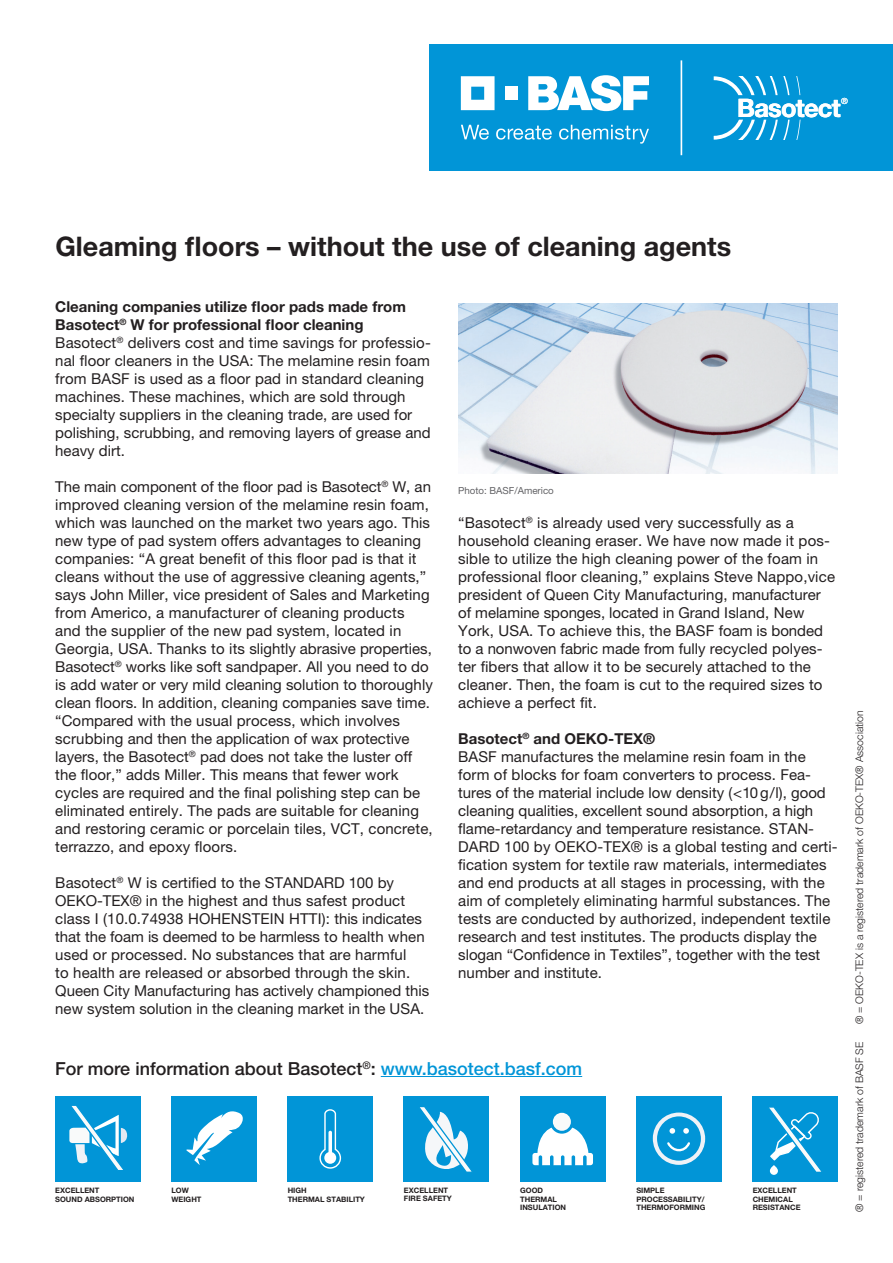
<style>
.page{position:relative;width:893px;height:1263px;background:#fff}
.page>*{position:absolute;margin:0;border:0;box-sizing:border-box;transform-origin:0 0}
.t1{font:700 27px "Helvetica Neue LT Pro";color:#231f20}
.t2{font:700 25.35px "Helvetica Neue LT Pro";letter-spacing:-.03em;color:#fff}
.t3{font:500 18px "Helvetica Neue LT Pro";color:#231f20}
.t4{font:15px/18px "Helvetica Neue LT Pro";letter-spacing:.01em;color:#231f20}
.t5{font:300 10.5px "Helvetica Neue LT Pro";color:#231f20}
.t6{font:9.75px "Helvetica Neue LT Pro";color:#636366}
.t7{font:300 8.4px "Helvetica Neue LT Pro";color:#fff}
.t8{font:700 7.5px/8.2px "Helvetica Neue LT Pro";color:#231f20}
.s1{font-weight:700}
.s2{color:#0195d7}
</style>
<div class="page">
<div style="left:429px;top:45px;width:464px;height:126px;background:#0195d7"></div>
<svg style="left:461px;top:76px;width:34px;height:34px"></svg>
<div style="left:505px;top:87px;width:13px;height:13px;background:#fff"></div>
<svg style="left:528px;top:75px;width:121px;height:36px"></svg>
<svg style="left:461px;top:125px;width:28px;height:15px"></svg>
<svg style="left:496px;top:126px;width:56px;height:14px"></svg>
<svg style="left:559px;top:125px;width:90px;height:19px"></svg>
<svg style="left:714px;top:76px;width:86px;height:64px"></svg>
<hr style="left:681px;top:60px;width:1px;height:95px;background:#fff">
<div style="left:55px;top:1096px;width:85px;height:85px;background:#0195d7"></div>
<svg style="left:69px;top:1105px;width:58px;height:65px"></svg>
<div style="left:171px;top:1096px;width:86px;height:85px;background:#0195d7"></div>
<svg style="left:186px;top:1111px;width:57px;height:54px"></svg>
<div style="left:288px;top:1096px;width:85px;height:85px;background:#0195d7"></div>
<svg style="left:319px;top:1109px;width:23px;height:60px"></svg>
<svg style="left:328px;top:1131px;width:4px;height:24px"></svg>
<div style="left:404px;top:1096px;width:85px;height:85px;background:#0195d7"></div>
<svg style="left:420px;top:1107px;width:52px;height:65px"></svg>
<div style="left:520px;top:1096px;width:85px;height:85px;background:#0195d7"></div>
<svg style="left:532px;top:1112px;width:61px;height:54px"></svg>
<svg style="left:583px;top:1155px;width:4px;height:12px"></svg>
<div style="left:636px;top:1096px;width:85px;height:85px;background:#0195d7"></div>
<svg style="left:653px;top:1112px;width:52px;height:53px"></svg>
<div style="left:753px;top:1096px;width:85px;height:85px;background:#0195d7"></div>
<svg style="left:769px;top:1107px;width:53px;height:65px"></svg>
<svg style="left:770px;top:1165px;width:8px;height:10px"></svg>
<hr style="left:381px;top:1076px;width:201px;height:1px;background:#0195d7">
<img style="left:458px;top:303px;width:380px;height:171px">
<h2 class="t2" style="left:737px;top:92px;width:105px">Basotect</h2>
<p class="t7" style="left:841px;top:96px;width:8px">®</p>
<h1 class="t1" style="left:55px;top:230px;width:677px">Gleaming floors – without the use of cleaning agents</h1>
<p class="t4" style="left:55px;top:297px;width:377px"><span class="s1">Cleaning companies utilize floor pads made from Basotect</span><sup>®</sup> <span class="s1">W for professional floor cleaning </span>Basotect<sup>®</sup> delivers cost and time savings for professio&shy;nal floor cleaners in the USA: The melamine resin foam from BASF is used as a floor pad in standard cleaning machines. These machines, which are sold through specialty suppliers in the cleaning trade, are used for polishing, scrubbing, and removing layers of grease and heavy dirt.</p>
<p class="t4" style="left:55px;top:477px;width:379px">The main component of the floor pad is Basotect<sup>®</sup> W, an improved cleaning version of the melamine resin foam, which was launched on the market two years ago. This new type of pad system offers advantages to cleaning companies: “A great benefit of this floor pad is that it cleans without the use of aggressive cleaning agents,” says John Miller, vice president of Sales and Marketing from Americo, a manufacturer of cleaning products and the supplier of the new pad system, located in Georgia, USA. Thanks to its slightly abrasive properties, Basotect<sup>®</sup> works like soft sandpaper. All you need to do is add water or very mild cleaning solution to thoroughly clean floors. In addition, cleaning companies save time. “Compared with the usual process, which involves scrubbing and then the application of wax protective layers, the Basotect<sup>®</sup> pad does not take the luster off the floor,” adds Miller. This means that fewer work cycles are required and the final polishing step can be eliminated entirely. The pads are suitable for cleaning and restoring ceramic or porcelain tiles, VCT, concrete, terrazzo, and epoxy floors.</p>
<p class="t4" style="left:55px;top:873px;width:375px">Basotect<sup>®</sup> W is certified to the STANDARD 100 by OEKO-TEX® in the highest and thus safest product class I (10.0.74938 HOHENSTEIN HTTI): this indicates that the foam is deemed to be harmless to health when used or processed. No substances that are harmful<br>to health are released or absorbed through the skin.<br>Queen City Manufacturing has actively championed this new system solution in the cleaning market in the USA.</p>
<p class="t6" style="left:458px;top:484px;width:97px">Photo: BASF/Americo</p>
<p class="t4" style="left:458px;top:513px;width:378px">“Basotect<sup>®</sup> is already used very successfully as a household cleaning eraser. We have now made it pos&shy;sible to utilize the high cleaning power of the foam in professional floor cleaning,” explains Steve Nappo,vice president of Queen City Manufacturing, manufacturer of melamine sponges, located in Grand Island, New York, USA. To achieve this, the BASF foam is bonded to a nonwoven fabric made from fully recycled polyes&shy;ter fibers that allow it to be securely attached to the cleaner. Then, the foam is cut to the required sizes to achieve a perfect fit.</p>
<p class="t4" style="left:458px;top:729px;width:381px"><span class="s1">Basotect</span><sup>®</sup> <span class="s1">and OEKO-TEX®<br></span>BASF manufactures the melamine resin foam in the form of blocks for foam converters to process. Fea&shy;tures of the material include low density (&lt;10g /l), good cleaning qualities, excellent sound absorption, a high flame-retardancy and temperature resistance. STAN-DARD 100 by OEKO-TEX® is a global testing and certi&shy;fication system for textile raw materials, intermediates and end products at all stages in processing, with the aim of completely eliminating harmful substances. The tests are conducted by authorized, independent textile research and test institutes. The products display the slogan “Confidence in Textiles”, together with the test number and institute.</p>
<p class="t3" style="left:55px;top:1057px;width:528px">For more information about Basotect<sup>®</sup>: <span class="s2">www.basotect.basf.com</span></p>
<p class="t8" style="left:55px;top:1186px;width:81px">EXCELLENT<br>SOUND ABSORPTION</p>
<p class="t8" style="left:171px;top:1186px;width:31px">LOW<br>WEIGHT</p>
<p class="t8" style="left:288px;top:1186px;width:79px">HIGH<br>THERMAL STABILITY</p>
<p class="t8" style="left:404px;top:1187px;width:49px;line-height:7.5px">EXCELLENT<br>FIRE SAFETY</p>
<p class="t8" style="left:520px;top:1186px;width:47px">GOOD<br>THERMAL<br>INSULATION</p>
<p class="t8" style="left:636px;top:1186px;width:71px">SIMPLE<br>PROCESSABILITY/<br>THERMOFORMING</p>
<p class="t8" style="left:753px;top:1186px;width:49px">EXCELLENT<br>CHEMICAL<br>RESISTANCE</p>
<p class="t5" style="left:853px;top:1024px;width:316px;rotate:-90deg">® = OEKO-TEX is a registered trademark of OEKO-TEX® Association</p>
<p class="t5" style="left:853px;top:1212px;width:172px;rotate:-90deg">® = registered trademark of BASF SE</p>
</div>
